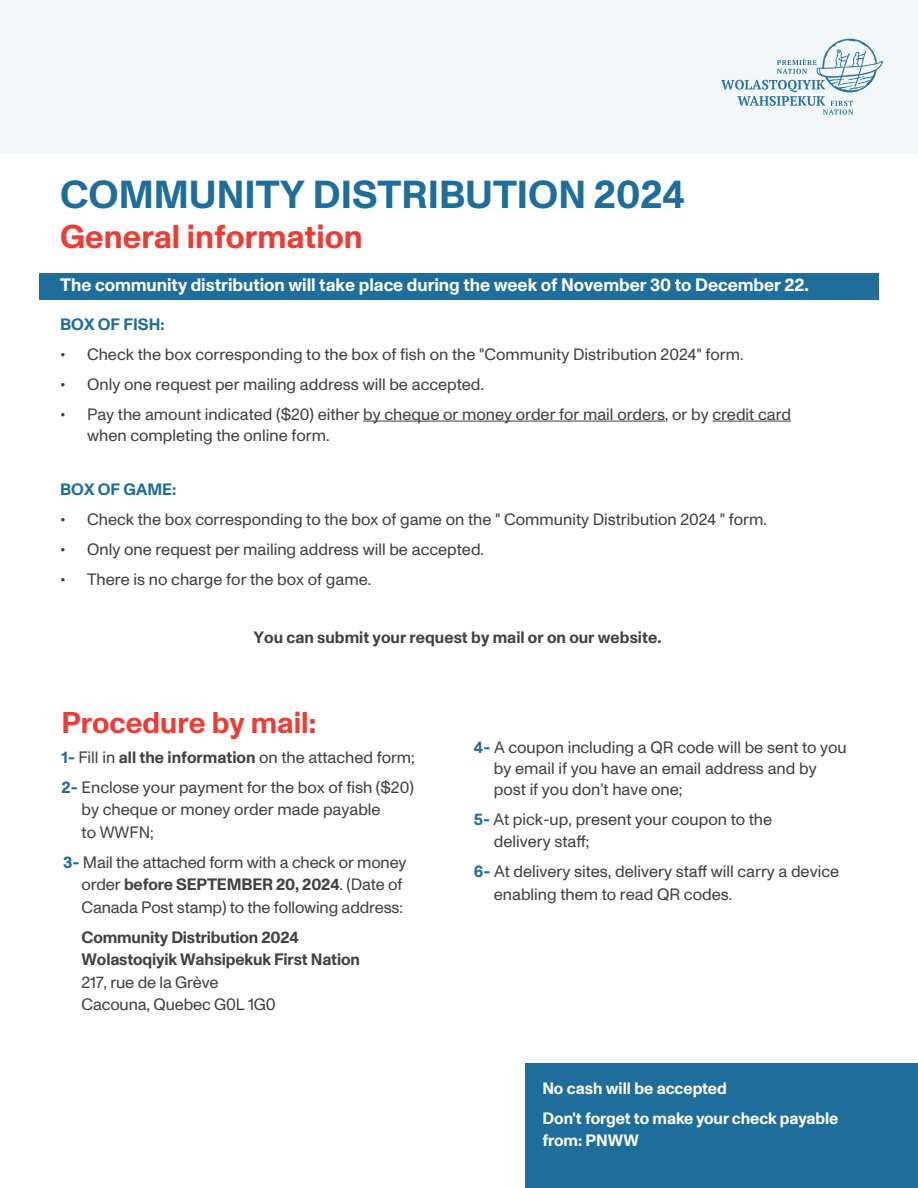
<style>
.page{position:relative;width:918px;height:1188px;background:#fff}
.page>*{position:absolute;margin:0;border:0;box-sizing:border-box;transform-origin:0 0}
.t1{font:700 39px "Monument Grotesk";color:#1e6d9a}
.t2{font:700 33px "Monument Grotesk";color:#ee3c34}
.t3{font:700 30px "Monument Grotesk";color:#ee3c34}
.t4{font:700 18px "Monument Grotesk";letter-spacing:-.005em;color:#fff}
.t5{font:16.5px/22.5px "Monument Grotesk";color:#424042}
.t6{font:700 16.5px/22.5px "Monument Grotesk";letter-spacing:-.01em;color:#424042}
.t7{font:700 16.5px/30px "Monument Grotesk";color:#fff}
.t8{font:700 16.5px "Monument Grotesk";color:#1e6d9a}
.s1{font-weight:700;color:#1e6d9a}
.s2{font-weight:700}
</style>
<div class="page">
<div style="left:39px;top:273px;width:840px;height:27px;background:#1e6d9a"></div>
<div style="left:525px;top:1064px;width:393px;height:124px;background:#1e6d9a"></div>
<hr style="left:363px;top:421px;width:302px;height:1px;background:#424042">
<hr style="left:712px;top:421px;width:79px;height:1px;background:#424042">
<div style="left:0;top:0;width:918px;height:153px;background:#f3f7f9"></div>
<h1 class="t1" style="left:60px;top:166px;width:627px">COMMUNITY DISTRIBUTION 2024</h1>
<h2 class="t2" style="left:60px;top:212px;width:304px">General information</h2>
<p class="t4" style="left:60px;top:272px;width:750px">The community distribution will take place during the week of November 30 to December 22.</p>
<p class="t8" style="left:60px;top:312px;width:106px">BOX OF FISH:</p>
<p class="t5" style="left:60px;top:342px;width:685px">• Check the box corresponding to the box of fish on the "Community Distribution 2024" form.</p>
<p class="t5" style="left:60px;top:372px;width:425px">• Only one request per mailing address will be accepted.</p>
<p class="t5" style="left:87px;top:403px;width:705px;line-height:21px;text-indent:-27px">• Pay the amount indicated ($20) either by cheque or money order for mail orders, or by credit card when completing the online form.</p>
<p class="t8" style="left:60px;top:477px;width:118px">BOX OF GAME:</p>
<p class="t5" style="left:60px;top:507px;width:708px">• Check the box corresponding to the box of game on the " Community Distribution 2024 " form.</p>
<p class="t5" style="left:60px;top:537px;width:425px">• Only one request per mailing address will be accepted.</p>
<p class="t5" style="left:60px;top:567px;width:313px">• There is no charge for the box of game.</p>
<p class="t6" style="left:253px;top:625px;width:409px">You can submit your request by mail or on our website.</p>
<h3 class="t3" style="left:62px;top:701px;width:256px">Procedure by mail:</h3>
<p class="t5" style="left:62px;top:741px;width:355px;line-height:30px"><span class="s1">1-</span> Fill in <span class="s2">all the information</span> on the attached form;<br><span class="s1">2-</span> Enclose your payment for the box of fish ($20)</p>
<p class="t5" style="left:82px;top:797px;width:301px">by cheque or money order made payable to WWFN;</p>
<p class="t5" style="left:82px;top:850px;width:326px;text-indent:-18px"><span class="s1">3-</span> Mail the attached form with a check or money order <span class="s2">before SEPTEMBER 20, 2024</span>. (Date of<br>Canada Post stamp) to the following address:</p>
<p class="t6" style="left:82px;top:925px;width:280px">Community Distribution 2024<br>Wolastoqiyik Wahsipekuk First Nation</p>
<p class="t5" style="left:82px;top:970px;width:196px">217, rue de la Grève<br>Cacouna, Quebec G0L 1G0</p>
<p class="t5" style="left:494px;top:736px;width:355px;line-height:21px;text-indent:-20px"><span class="s1">4-</span> A coupon including a QR code will be sent to you by email if you have an email address and by post if you don’t have one;</p>
<p class="t5" style="left:494px;top:807px;width:280px;text-indent:-20px"><span class="s1">5-</span> At pick-up, present your coupon to the delivery staff;</p>
<p class="t5" style="left:494px;top:859px;width:347px;text-indent:-20px"><span class="s1">6-</span> At delivery sites, delivery staff will carry a device enabling them to read QR codes.</p>
<p class="t7" style="left:542px;top:1072px;width:298px">No cash will be accepted<br>Don't forget to make your check payable</p>
<p class="t7" style="left:542px;top:1125px;width:98px">from: PNWW</p>
</div>
